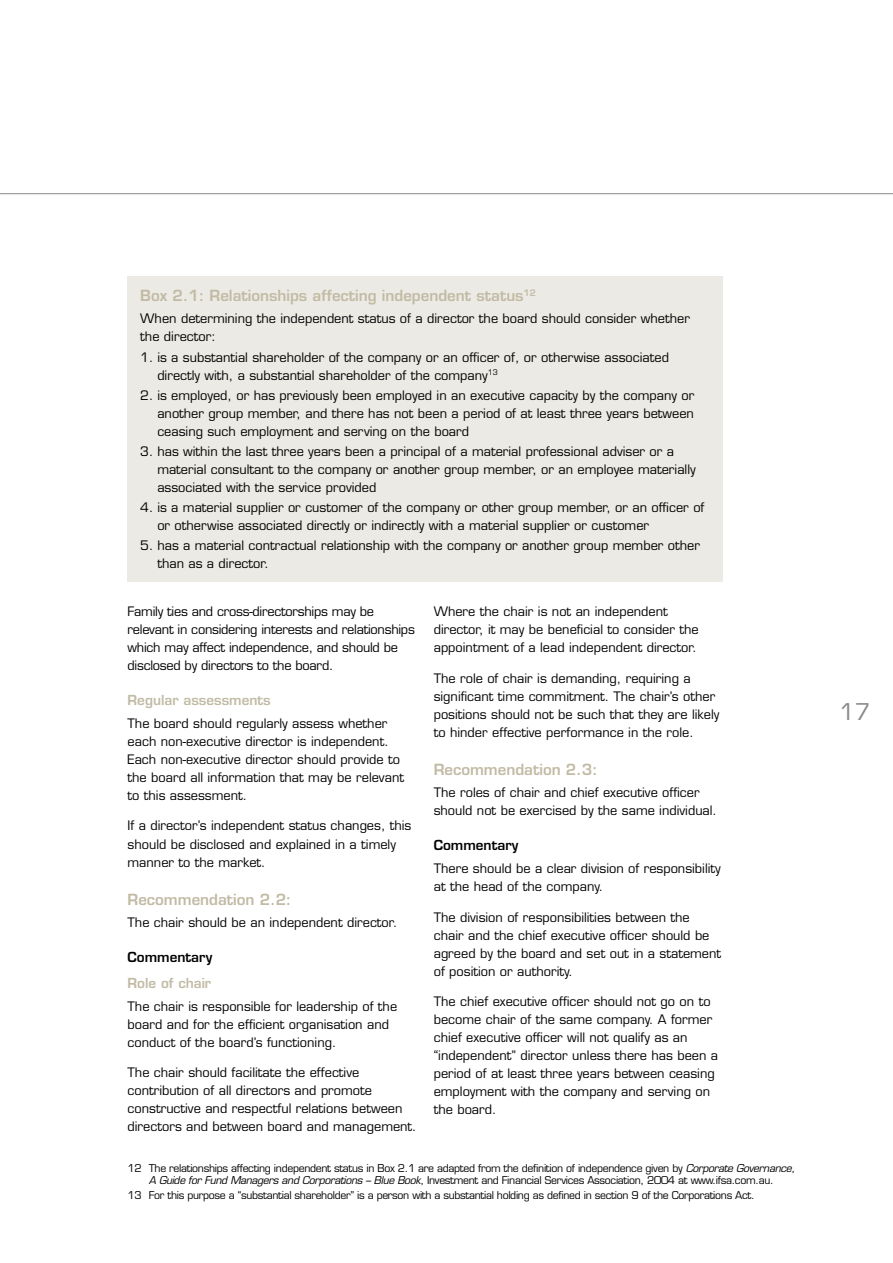
<style>
.page{position:relative;width:893px;height:1263px;background:#fff}
.page>*{position:absolute;margin:0;border:0;box-sizing:border-box;transform-origin:0 0}
.t1{font:22.5px "Eurostile LT";color:#87888a}
.t2{font:600 15px "Eurostile LT";color:#c1baa4}
.t3{font:600 13.5px "Eurostile LT";color:#c1baa4}
.t4{font:600 13.5px "Eurostile LT";color:#000}
.t5{font:12.75px/18px "Eurostile LT";color:#000}
.t6{font:12.75px/18px "Eurostile LT";letter-spacing:-.02em;color:#000}
.t7{font:10.5px/12.6px "Eurostile LT";letter-spacing:-.03em;color:#000;text-align:center}
.s1{font-style:italic}
</style>
<div class="page">
<hr style="left:0;top:193px;width:893px;height:1px;background:#87888a">
<div style="left:128px;top:276px;width:595px;height:306px;background:#eceae4"></div>
<p class="t2" style="left:140px;top:286px;width:397px">Box 2.1: Relationships affecting independent status<sup>12</sup></p>
<p class="t5" style="left:140px;top:310px;width:551px">When determining the independent status of a director the board should consider whether the director:</p>
<p class="t5" style="left:157px;top:348px;width:513px;text-indent:-17px">1. is a substantial shareholder of the company or an officer of, or otherwise associated directly with, a substantial shareholder of the company<sup>13</sup></p>
<p class="t5" style="left:157px;top:386px;width:538px;text-align:justify;text-indent:-17px">2. is employed, or has previously been employed in an executive capacity by the company or another group member, and there has not been a period of at least three years between ceasing such employment and serving on the board</p>
<p class="t5" style="left:157px;top:442px;width:540px;text-indent:-17px">3. has within the last three years been a principal of a material professional adviser or a material consultant to the company or another group member, or an employee materially associated with the service provided</p>
<p class="t5" style="left:157px;top:498px;width:549px;text-indent:-17px">4. is a material supplier or customer of the company or other group member, or an officer of or otherwise associated directly or indirectly with a material supplier or customer</p>
<p class="t5" style="left:157px;top:536px;width:544px;text-indent:-17px">5. has a material contractual relationship with the company or another group member other than as a director.</p>
<p class="t6" style="left:128px;top:603px;width:289px">Family ties and cross-directorships may be relevant in considering interests and relationships which may affect independence, and should be disclosed by directors to the board.</p>
<p class="t3" style="left:128px;top:692px;width:145px">Regular assessments</p>
<p class="t5" style="left:128px;top:714px;width:278px">The board should regularly assess whether each non-executive director is independent.<br>Each non-executive director should provide to the board all information that may be relevant to this assessment.</p>
<p class="t5" style="left:128px;top:817px;width:285px">If a director’s independent status changes, this should be disclosed and explained in a timely manner to the market.</p>
<p class="t2" style="left:128px;top:889px;width:165px">Recommendation 2.2:</p>
<p class="t5" style="left:128px;top:913px;width:271px">The chair should be an independent director.</p>
<p class="t4" style="left:128px;top:948px;width:86px">Commentary</p>
<p class="t3" style="left:128px;top:975px;width:85px">Role of chair</p>
<p class="t5" style="left:128px;top:997px;width:271px">The chair is responsible for leadership of the board and for the efficient organisation and conduct of the board’s functioning.</p>
<p class="t5" style="left:128px;top:1064px;width:291px">The chair should facilitate the effective contribution of all directors and promote constructive and respectful relations between directors and between board and management.</p>
<p class="t5" style="left:434px;top:603px;width:267px">Where the chair is not an independent director, it may be beneficial to consider the appointment of a lead independent director.</p>
<p class="t5" style="left:434px;top:670px;width:287px">The role of chair is demanding, requiring a significant time commitment. The chair’s other positions should not be such that they are likely to hinder effective performance in the role.</p>
<p class="t2" style="left:434px;top:760px;width:165px">Recommendation 2.3:</p>
<p class="t5" style="left:434px;top:784px;width:285px">The roles of chair and chief executive officer should not be exercised by the same individual.</p>
<p class="t4" style="left:434px;top:837px;width:86px">Commentary</p>
<p class="t5" style="left:434px;top:859px;width:288px">There should be a clear division of responsibility at the head of the company.</p>
<p class="t5" style="left:434px;top:908px;width:289px">The division of responsibilities between the chair and the chief executive officer should be agreed by the board and set out in a statement of position or authority.</p>
<p class="t5" style="left:434px;top:993px;width:286px">The chief executive officer should not go on to become chair of the same company. A former chief executive officer will not qualify as an “independent” director unless there has been a period of at least three years between ceasing employment with the company and serving on the board.</p>
<p class="t7" style="left:128px;top:1162px;width:669px">12 The relationships affecting independent status in Box 2.1 are adapted from the definition of independence given by <span class="s1">Corporate Governance,<br>A Guide for Fund Managers and Corporations – Blue Book</span>, Investment and Financial Services Association, 2004 at www.ifsa.com.au.</p>
<p class="t7" style="left:128px;top:1189px;width:629px">13 For this purpose a “substantial shareholder” is a person with a substantial holding as defined in section 9 of the Corporations Act.</p>
<h1 class="t1" style="left:839px;top:698px;width:33px">17</h1>
</div>
